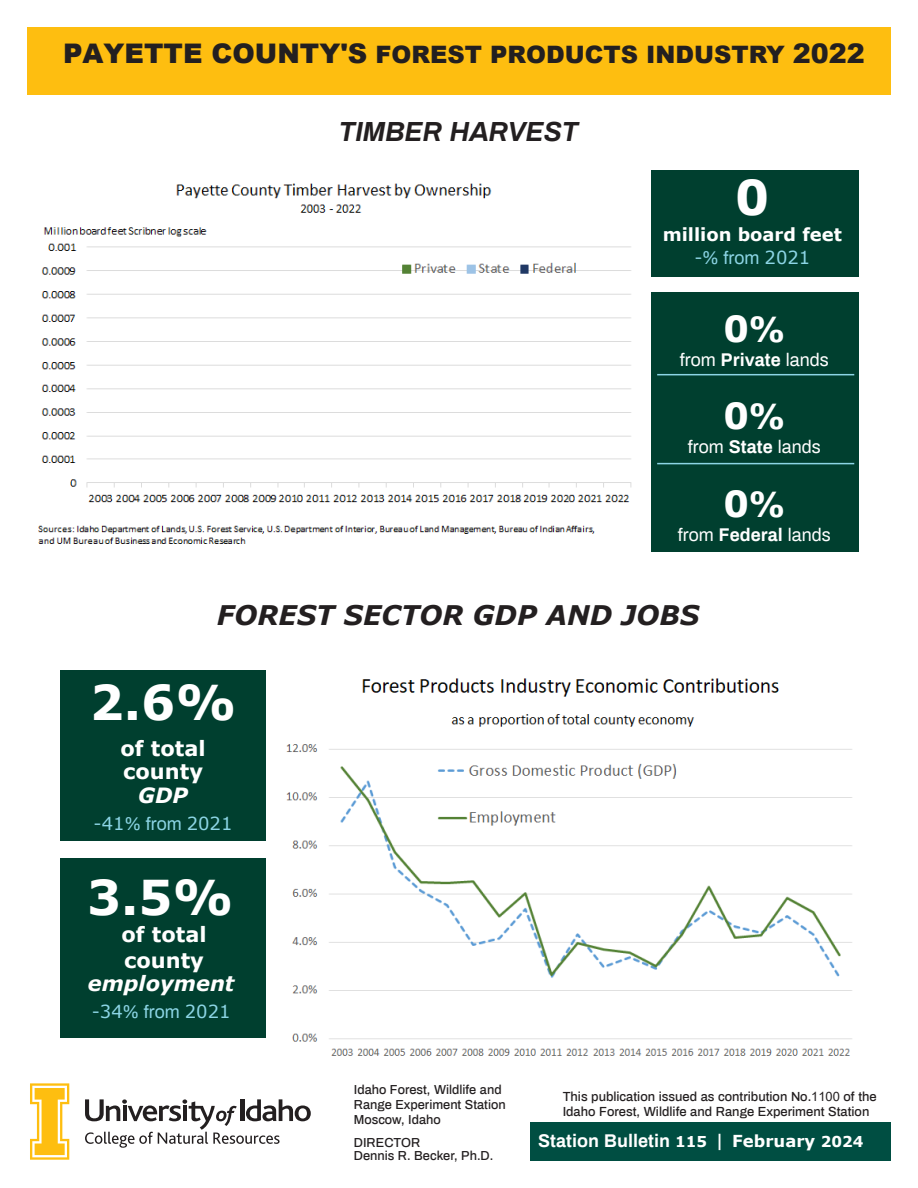
<style>
.page{position:relative;width:918px;height:1188px;background:#fff}
.page>*{position:absolute;margin:0;border:0;box-sizing:border-box;transform-origin:0 0}
.t1{font:700 48px "Verdana";color:#fff}
.t2{font:700 36px "Verdana";color:#fff}
.t3{font:italic 700 27px "Verdana";color:#231f20}
.t4{font:italic 700 27px "Archivo";color:#231f20}
.t5{font:900 24px "Arial";color:#231f20}
.t6{font:700 21px/22.8px "Verdana";color:#fff}
.t7{font:italic 700 21px "Verdana";color:#fff}
.t8{font:18px "Archivo";color:#fff}
.t9{font:700 18px "Archivo";color:#fff}
.t10{font:700 18px/23.4px "Verdana";color:#fff;text-align:center}
.t11{font:18px "Verdana";color:#8cd5e5}
.t12{font:500 12.9px/15.5px "Archivo";color:#231f20}
.t13{font:500 12.75px/15.3px "Archivo";color:#231f20}
.s1{font-size:27px}
.s2{font-weight:400;color:#8cd5e5}
.s3{font-family:"Archivo";font-weight:400;color:#8cd5e5}
.s4{font-family:"Archivo";font-weight:900}
.s5{font-weight:700}
.s6{font-family:"Archivo"}
.s7{font-family:"Arial";font-weight:400}
.s8{font-family:"Verdana";font-size:15px}
.s9{font-family:"Verdana";font-size:16.5px}
</style>
<div class="page">
<div style="left:531px;top:1123px;width:360px;height:38px;background:#004e42"></div>
<div style="left:651px;top:292px;width:208px;height:260px;background:#003f2f"></div>
<div style="left:27px;top:27px;width:864px;height:67px;background:#febe10"></div>
<div style="left:652px;top:171px;width:207px;height:106px;background:#003f2f"></div>
<div style="left:60px;top:671px;width:206px;height:170px;background:#003f2f"></div>
<div style="left:60px;top:858px;width:206px;height:180px;background:#003f2f"></div>
<hr style="left:657px;top:374px;width:197px;height:1px;background:#8cd5e5">
<hr style="left:657px;top:463px;width:197px;height:1px;background:#8cd5e5">
<svg style="left:30px;top:1083px;width:39px;height:77px"></svg>
<svg style="left:85px;top:1099px;width:226px;height:49px"></svg>
<img style="left:38px;top:183px;width:594px;height:361px">
<img style="left:286px;top:678px;width:566px;height:378px">
<h3 class="t5" style="left:63px;top:38px;width:803px"><span class="s1">PAYETTE COUNTY'S</span> FOREST PRODUCTS INDUSTRY <span class="s1">2022</span></h3>
<h3 class="t4" style="left:339px;top:113px;width:241px">TIMBER HARVEST</h3>
<h1 class="t1" style="left:735px;top:164px;width:36px">0</h1>
<h3 class="t10" style="left:663px;top:222px;width:181px">million board feet <span class="s2">-</span><span class="s3">% from</span> <span class="s2">2021</span></h3>
<h2 class="t2" style="left:724px;top:303px;width:63px">0<span class="s4">%</span></h2>
<h3 class="t8" style="left:680px;top:347px;width:151px">from <span class="s5">Private</span> lands</h3>
<h2 class="t2" style="left:724px;top:391px;width:63px">0<span class="s4">%</span></h2>
<h3 class="t8" style="left:688px;top:434px;width:135px">from <span class="s5">State</span> lands</h3>
<h2 class="t2" style="left:724px;top:478px;width:63px">0<span class="s4">%</span></h2>
<h3 class="t8" style="left:678px;top:522px;width:155px">from <span class="s5">Federal</span> lands</h3>
<h3 class="t3" style="left:217px;top:596px;width:484px">FOREST SECTOR GDP AND JOBS</h3>
<h1 class="t1" style="left:90px;top:668px;width:148px">2.6%</h1>
<h3 class="t6" style="left:120px;top:736px;width:87px">of total county</h3>
<h3 class="t7" style="left:138px;top:781px;width:51px">GDP</h3>
<h3 class="t11" style="left:94px;top:811px;width:140px">-41<span class="s6">% from</span> 2021</h3>
<h1 class="t1" style="left:87px;top:864px;width:148px">3.5%</h1>
<h3 class="t6" style="left:121px;top:922px;width:87px;line-height:25.2px">of total county</h3>
<h3 class="t7" style="left:88px;top:969px;width:148px">employment</h3>
<h3 class="t11" style="left:92px;top:999px;width:140px">-34<span class="s6">% from</span> 2021</h3>
<p class="t13" style="left:354px;top:1081px;width:153px">Idaho Forest, Wildlife and<br>Range Experiment Station<br>Moscow, Idaho</p>
<p class="t13" style="left:354px;top:1135px;width:141px;line-height:13.5px">DIRECTOR<br>Dennis R. Becker, Ph.D.</p>
<p class="t12" style="left:563px;top:1088px;width:316px">This publication issued as contribution No.<span class="s7">1100</span> of the<br>Idaho Forest, Wildlife and Range Experiment Station</p>
<h3 class="t9" style="left:538px;top:1128px;width:327px">Station Bulletin <span class="s8">115</span> | <span class="s9">February</span> <span class="s8">2024</span></h3>
</div>
